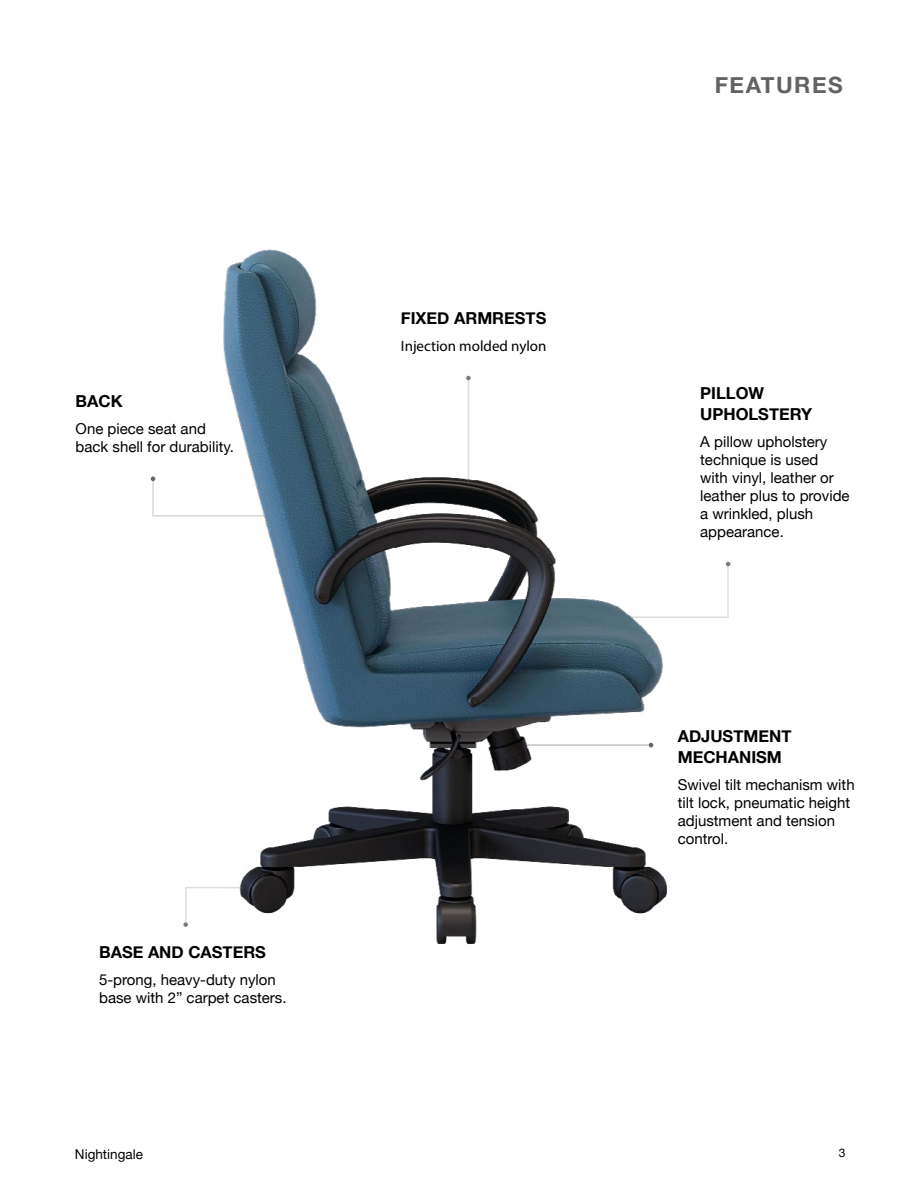
<style>
.page{position:relative;width:918px;height:1188px;background:#fff}
.page>*{position:absolute;margin:0;border:0;box-sizing:border-box;transform-origin:0 0}
.t1{font:700 22.5px "Helvetica Neue";color:#616264}
.t2{font:700 16.5px/21px "Helvetica Neue";color:#000}
.t3{font:15px/18px "Helvetica Neue";color:#000}
.t4{font:15px "Myriad Pro";color:#000}
.t5{font:13.5px "Helvetica Neue";color:#000}
.t6{font:12px "Helvetica Neue";color:#000}
</style>
<div class="page">
<img style="left:223px;top:249px;width:508px;height:695px">
<svg style="left:183px;top:886px;width:62px;height:41px"></svg>
<svg style="left:628px;top:562px;width:102px;height:57px"></svg>
<svg style="left:466px;top:376px;width:5px;height:4px"></svg>
<svg style="left:151px;top:476px;width:162px;height:41px"></svg>
<hr style="left:468px;top:380px;width:1px;height:104px;background:#797a7d">
<hr style="left:526px;top:744px;width:123px;height:2px;background:#000">
<svg style="left:649px;top:743px;width:4px;height:4px"></svg>
<p class="t2" style="left:76px;top:391px;width:49px">BACK</p>
<p class="t3" style="left:76px;top:420px;width:160px">One piece seat and back shell for durability.</p>
<p class="t2" style="left:401px;top:308px;width:147px">FIXED ARMRESTS</p>
<p class="t4" style="left:401px;top:336px;width:147px">Injection molded nylon</p>
<p class="t2" style="left:99px;top:942px;width:168px">BASE AND CASTERS</p>
<p class="t3" style="left:99px;top:971px;width:189px">5-prong, heavy-duty nylon base with 2” carpet casters.</p>
<h1 class="t1" style="left:715px;top:67px;width:32px">FEATURE</h1>
<h1 class="t1" style="left:828px;top:67px;width:16px">S</h1>
<p class="t2" style="left:700px;top:383px;width:113px">PILLOW<br>UPHOLSTERY</p>
<p class="t3" style="left:700px;top:433px;width:151px">A pillow upholstery technique is used with vinyl, leather or leather plus to provide a wrinkled, plush appearance.</p>
<p class="t2" style="left:678px;top:726px;width:115px">ADJUSTMENT<br>MECHANISM</p>
<p class="t3" style="left:678px;top:777px;width:178px">Swivel tilt mechanism with tilt lock, pneumatic height adjustment and tension control.</p>
<p class="t5" style="left:75px;top:1144px;width:69px">Nightingale</p>
<p class="t6" style="left:839px;top:1144px;width:8px">3</p>
</div>
